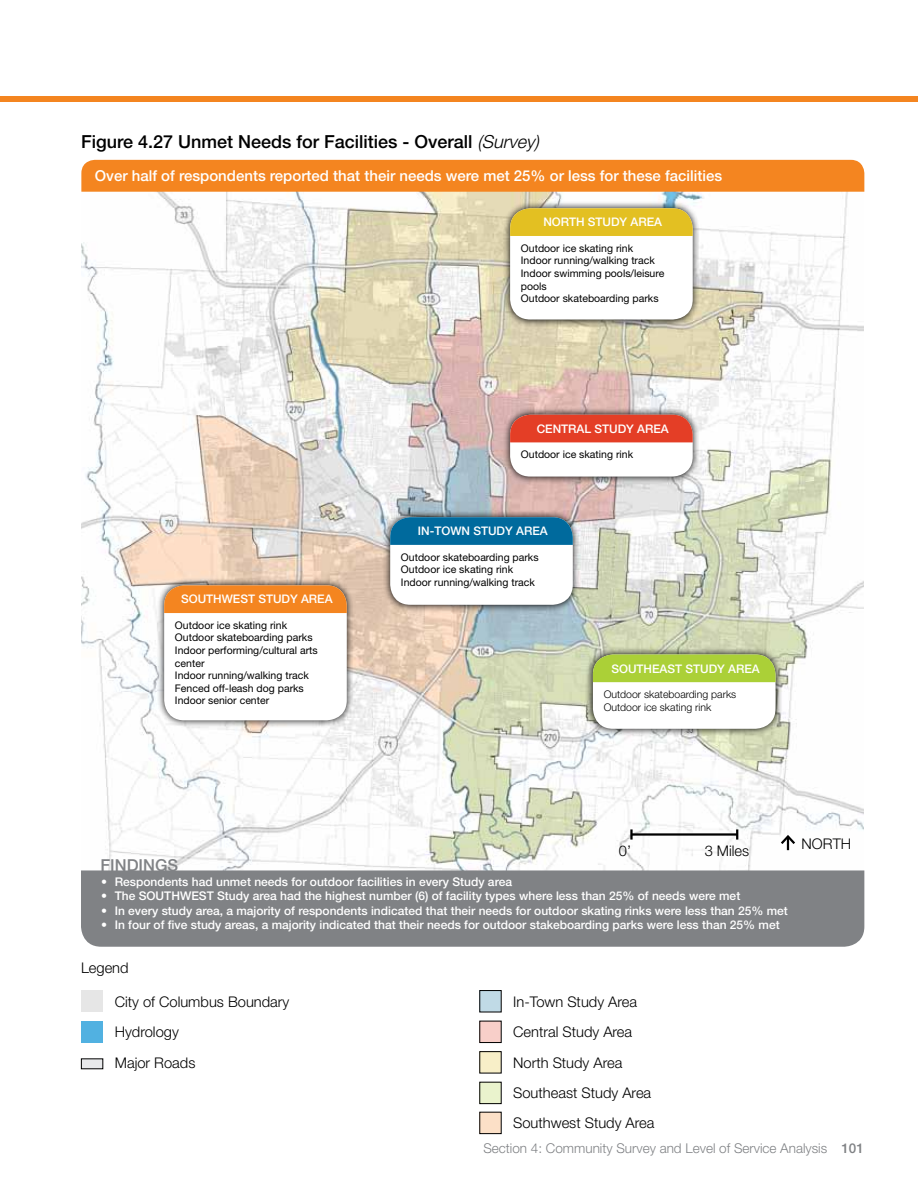
<style>
.page{position:relative;width:918px;height:1188px;background:#fff}
.page>*{position:absolute;margin:0;border:0;box-sizing:border-box;transform-origin:0 0}
.t1{font:500 18px "Helvetica Neue LT Std";color:#000}
.t2{font:500 16.5px "Helvetica Neue LT Std";color:#808285}
.t3{font:500 15px "Helvetica Neue LT Std";color:#fff}
.t4{font:300 14.7px/30.6px "Helvetica Neue LT Std";color:#000}
.t5{font:300 13.5px "Helvetica Neue LT Std";color:#808285}
.t6{font:500 12px "Helvetica Neue LT Std";color:#fff}
.t7{font:500 11.85px "Helvetica Neue LT Std";color:#fff}
.t8{font:10.5px/12.6px "Helvetica Neue LT Std";color:#000}
.t9{font:300 10.5px/12.6px "Helvetica Neue LT Std";color:#000}
.s1{font-weight:300;font-style:italic}
.s2{font-weight:500}
</style>
<div class="page">
<div style="left:0;top:96px;width:918px;height:6px;background:#f48520"></div>
<img style="left:81px;top:192px;width:783px;height:678px">
<div style="left:81px;top:870px;width:783px;height:77px;background:#808285"></div>
<hr style="left:631px;top:833px;width:106px;height:3px;background:#000">
<svg style="left:630px;top:829px;width:3px;height:11px"></svg>
<svg style="left:736px;top:829px;width:2px;height:11px"></svg>
<svg style="left:778px;top:833px;width:20px;height:17px"></svg>
<div style="left:81px;top:991px;width:22px;height:21px;background:#e6e6e6"></div>
<div style="left:81px;top:1021px;width:22px;height:22px;background:#51b1e1"></div>
<div style="left:81px;top:1059px;width:22px;height:10px;background:#e8e9eb"></div>
<div style="left:480px;top:991px;width:21px;height:21px;background:#c0dae6"></div>
<div style="left:480px;top:1021px;width:21px;height:22px;background:#f8cfc9"></div>
<div style="left:480px;top:1082px;width:21px;height:22px;background:#eaf3cd"></div>
<div style="left:480px;top:1052px;width:21px;height:21px;background:#f8efc8"></div>
<div style="left:480px;top:1112px;width:21px;height:22px;background:#fce0c7"></div>
<div style="left:479px;top:1021px;width:23px;height:22px;border:1px solid #000"></div>
<div style="left:479px;top:1082px;width:23px;height:22px;border:1px solid #000"></div>
<div style="left:479px;top:1112px;width:23px;height:22px;border:1px solid #000"></div>
<svg style="left:585px;top:647px;width:198px;height:89px;background:#b4b8a4"></svg>
<div style="left:593px;top:654px;width:183px;height:75px;background:#fff;border-radius:20px"></div>
<img style="left:382px;top:509px;width:198px;height:103px">
<div style="left:390px;top:517px;width:183px;height:88px;background:#fff;border-radius:20px"></div>
<svg style="left:502px;top:200px;width:198px;height:127px;background:#bfbcad"></svg>
<div style="left:510px;top:208px;width:183px;height:112px;background:#fff;border-radius:20px"></div>
<svg style="left:157px;top:578px;width:197px;height:150px"></svg>
<div style="left:164px;top:585px;width:183px;height:135px;background:#fff;border-radius:20px"></div>
<svg style="left:502px;top:407px;width:198px;height:77px;background:#bdaba9"></svg>
<div style="left:510px;top:415px;width:183px;height:62px;background:#fff;border-radius:20px"></div>
<svg style="left:593px;top:654px;width:183px;height:28px;background:#aacd3b"></svg>
<svg style="left:390px;top:517px;width:183px;height:28px;background:#086d9d"></svg>
<svg style="left:510px;top:208px;width:183px;height:28px;background:#e1bf28"></svg>
<svg style="left:164px;top:585px;width:183px;height:28px;background:#f18726"></svg>
<div style="left:510px;top:415px;width:183px;height:27px;background:#e43e26"></div>
<div style="left:81px;top:160px;width:783px;height:32px;background:#f48520"></div>
<h1 class="t1" style="left:81px;top:131px;width:459px">Figure 4.27 Unmet Needs for Facilities - Overall <span class="s1">(Survey)</span></h1>
<p class="t3" style="left:95px;top:167px;width:629px">Over half of respondents reported that their needs were met 25% or less for these facilities</p>
<p class="t7" style="left:543px;top:215px;width:120px">NORTH STUDY AREA</p>
<p class="t8" style="left:521px;top:242px;width:145px">Outdoor ice skating rink<br>Indoor running/walking track<br>Indoor swimming pools/leisure pools<br>Outdoor skateboarding parks</p>
<p class="t7" style="left:537px;top:422px;width:134px">CENTRAL STUDY AREA</p>
<p class="t8" style="left:521px;top:448px;width:114px">Outdoor ice skating rink</p>
<p class="t7" style="left:418px;top:524px;width:131px">IN-TOWN STUDY AREA</p>
<p class="t7" style="left:181px;top:592px;width:153px">SOUTHWEST STUDY AREA</p>
<p class="t8" style="left:175px;top:619px;width:144px">Outdoor ice skating rink<br>Outdoor skateboarding parks<br>Indoor performing/cultural arts center<br>Indoor running/walking track<br>Fenced off-leash dog parks<br>Indoor senior center</p>
<p class="t8" style="left:401px;top:551px;width:139px">Outdoor skateboarding parks<br>Outdoor ice skating rink<br>Indoor running/walking track</p>
<p class="t7" style="left:611px;top:661px;width:150px">SOUTHEAST STUDY AREA</p>
<p class="t9" style="left:604px;top:688px;width:134px">Outdoor skateboarding parks<br>Outdoor ice skating rink</p>
<h2 class="t2" style="left:100px;top:855px;width:79px">FINDINGS</h2>
<p class="t4" style="left:619px;top:835px;width:14px">0’</p>
<p class="t4" style="left:705px;top:835px;width:46px">3 Miles</p>
<p class="t6" style="left:101px;top:874px;width:412px">• Respondents had unmet needs for outdoor facilities in every Study area</p>
<p class="t6" style="left:101px;top:889px;width:641px">• The SOUTHWEST Study area had the highest number (6) of facility types where less than 25% of needs were met</p>
<p class="t6" style="left:101px;top:903px;width:688px">• In every study area, a majority of respondents indicated that their needs for outdoor skating rinks were less than 25% met</p>
<p class="t6" style="left:101px;top:918px;width:680px">• In four of five study areas, a majority indicated that their needs for outdoor stakeboarding parks were less than 25% met</p>
<p class="t4" style="left:81px;top:952px;width:49px">Legend</p>
<p class="t4" style="left:115px;top:986px;width:176px">City of Columbus Boundary<br>Hydrology<br>Major Roads</p>
<p class="t4" style="left:513px;top:986px;width:125px">In-Town Study Area<br>Central Study Area</p>
<p class="t4" style="left:513px;top:1047px;width:111px">North Study Area</p>
<p class="t4" style="left:513px;top:1077px;width:140px">Southeast Study Area</p>
<p class="t4" style="left:513px;top:1107px;width:143px">Southwest Study Area</p>
<p class="t4" style="left:802px;top:828px;width:51px">NORTH</p>
<p class="t5" style="left:483px;top:1140px;width:382px">Section 4: Community Survey and Level of Service Analysis <span class="s2">101</span></p>
</div>
